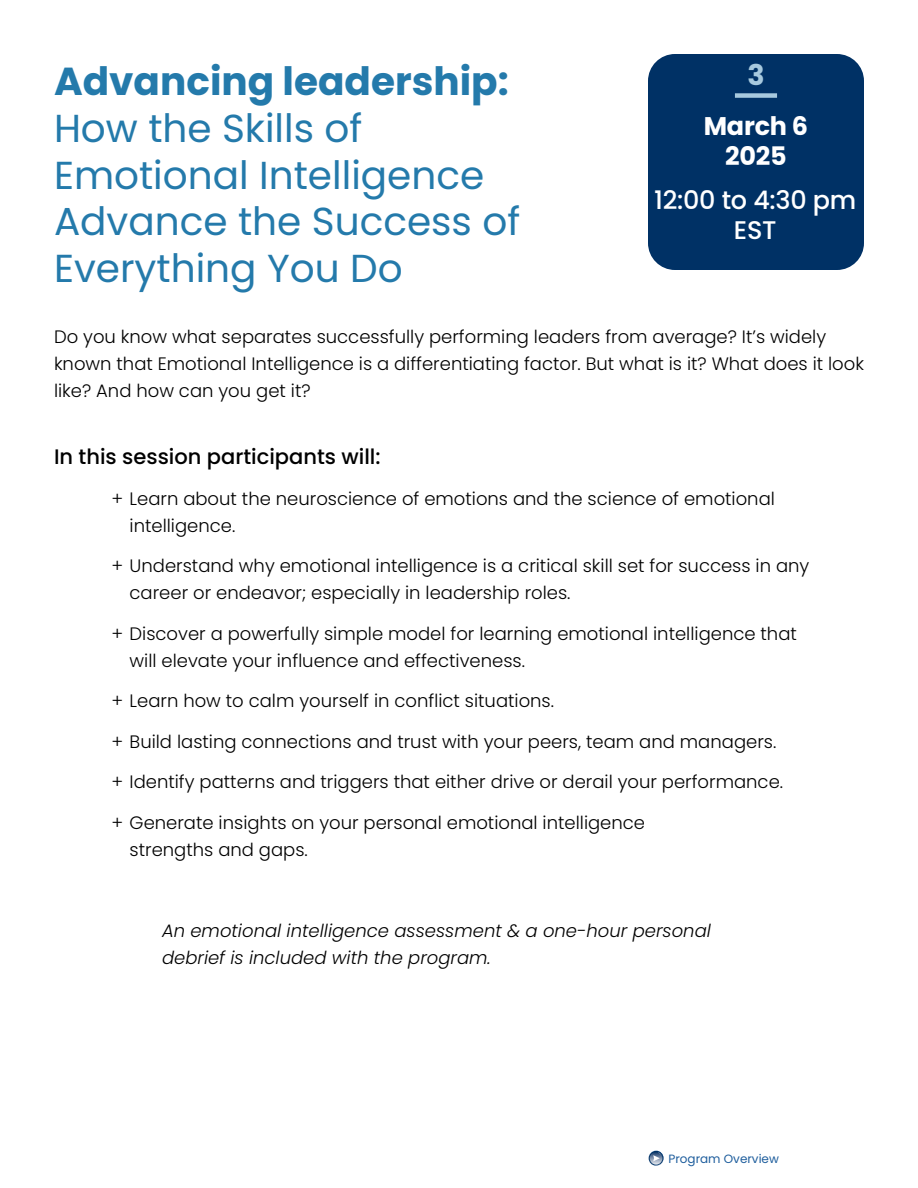
<style>
.page{position:relative;width:918px;height:1188px;background:#fff}
.page>*{position:absolute;margin:0;border:0;box-sizing:border-box;transform-origin:0 0}
.Session_title_for_page{font:39px/46.8px "Poppins";color:#247aab}
.Session_title_for_page-2{font:700 39px "Poppins";color:#247aab}
.t1{font:700 28.5px "Poppins";color:#a7c9de}
.block_time{font:500 25.5px/30px "Poppins";letter-spacing:-.01em;color:#fff;text-align:center}
.block_date{font:700 25.5px/30px "Poppins";letter-spacing:-.01em;color:#fff;text-align:center}
.session_bullet_header{font:500 21px "Poppins";color:#000}
.plus_take_away_bullets{font:300 18px/27px "Poppins";color:#000}
.session_copy{font:300 18px/27px "Poppins";color:#000}
.session_copy-2{font:italic 300 18px/27px "Poppins";color:#000}
.t2{font:12px "Poppins";color:#1f5e9d}
</style>
<div class="page">
<div style="left:648px;top:1150px;width:16px;height:16px;border:1px solid #fff;border-radius:50%"></div>
<svg style="left:648px;top:1151px;width:16px;height:15px"></svg>
<svg style="left:649px;top:1151px;width:14px;height:14px"></svg>
<div style="left:649px;top:1151px;width:14px;height:14px;border:1px solid #003165;border-radius:50%"></div>
<svg style="left:653px;top:1152px;width:9px;height:9px"></svg>
<div style="left:648px;top:54px;width:216px;height:216px;background:#003165;border-radius:27px"></div>
<div style="left:735px;top:93px;width:42px;height:5px;background:#a7c9de"></div>
<p class="Session_title_for_page-2" style="left:54px;top:59px;width:456px">Advancing leadership:</p>
<p class="Session_title_for_page" style="left:54px;top:105px;width:468px">How the Skills of<br>Emotional Intelligence<br>Advance the Success of</p>
<p class="Session_title_for_page" style="left:54px;top:245px;width:350px">Everything You Do</p>
<p class="session_copy" style="left:54px;top:323px;width:812px">Do you know what separates successfully performing leaders from average? It’s widely known that Emotional Intelligence is a differentiating factor. But what is it? What does it look like? And how can you get it?</p>
<p class="t1" style="left:747px;top:59px;width:19px">3</p>
<p class="block_date" style="left:704px;top:111px;width:106px">March 6<br>2025</p>
<p class="block_time" style="left:654px;top:185px;width:204px">12:00 to 4:30 pm<br>EST</p>
<p class="session_bullet_header" style="left:54px;top:445px;width:328px">In this session participants will:</p>
<p class="plus_take_away_bullets" style="left:130px;top:485px;width:647px;text-indent:-18px">+ Learn about the neuroscience of emotions and the science of emotional intelligence.</p>
<p class="plus_take_away_bullets" style="left:130px;top:553px;width:681px;text-indent:-18px">+ Understand why emotional intelligence is a critical skill set for success in any career or endeavor; especially in leadership roles.</p>
<p class="plus_take_away_bullets" style="left:130px;top:620px;width:669px;text-indent:-18px">+ Discover a powerfully simple model for learning emotional intelligence that will elevate your influence and effectiveness.</p>
<p class="plus_take_away_bullets" style="left:112px;top:688px;width:444px">+ Learn how to calm yourself in conflict situations.</p>
<p class="plus_take_away_bullets" style="left:112px;top:728px;width:666px">+ Build lasting connections and trust with your peers, team and managers.</p>
<p class="plus_take_away_bullets" style="left:112px;top:769px;width:673px">+ Identify patterns and triggers that either drive or derail your performance.</p>
<p class="plus_take_away_bullets" style="left:130px;top:809px;width:517px;text-indent:-18px">+ Generate insights on your personal emotional intelligence strengths and gaps.</p>
<p class="session_copy-2" style="left:162px;top:917px;width:550px">An emotional intelligence assessment &amp; a one-hour personal debrief is included with the program.</p>
<p class="t2" style="left:669px;top:1152px;width:112px">Program Overview</p>
</div>
